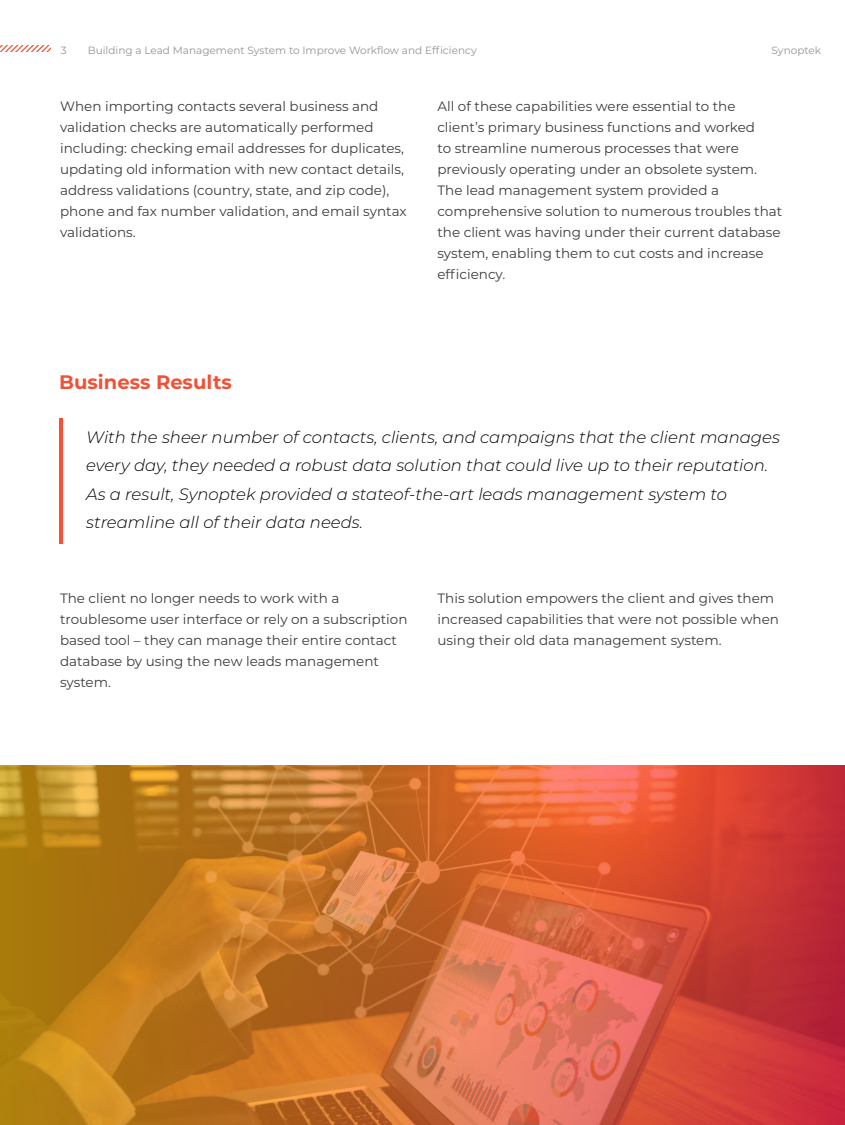
<style>
.page{position:relative;width:845px;height:1125px;background:#fff}
.page>*{position:absolute;margin:0;border:0;box-sizing:border-box;transform-origin:0 0}
.t1{font:700 19.5px "Montserrat";color:#f05238}
.t2{font:italic 300 16.5px/28.5px "Montserrat";color:#000}
.t3{font:13.5px/21px "Montserrat";color:#3c3c3c}
.t4{font:10.5px "Montserrat";color:#949494}
</style>
<div class="page">
<svg style="left:0;top:45px;width:50px;height:7px"></svg>
<hr style="left:60px;top:418px;width:3px;height:126px;background:#f84f35">
<img style="left:0;top:765px;width:844px;height:360px">
<p class="t4" style="left:61px;top:43px;width:7px">3</p>
<p class="t4" style="left:88px;top:43px;width:390px">Building a Lead Management System to Improve Workflow and Efficiency</p>
<p class="t4" style="left:771px;top:43px;width:51px">Synoptek</p>
<p class="t3" style="left:60px;top:95px;width:348px">When importing contacts several business and validation checks are automatically performed including: checking email addresses for duplicates, updating old information with new contact details, address validations (country, state, and zip code), phone and fax number validation, and email syntax validations.</p>
<p class="t3" style="left:437px;top:95px;width:346px">All of these capabilities were essential to the client’s primary business functions and worked<br>to streamline numerous processes that were previously operating under an obsolete system.<br>The lead management system provided a comprehensive solution to numerous troubles that the client was having under their current database system, enabling them to cut costs and increase efficiency.</p>
<h1 class="t1" style="left:59px;top:368px;width:174px">Business Results</h1>
<p class="t2" style="left:86px;top:422px;width:695px">With the sheer number of contacts, clients, and campaigns that the client manages every day, they needed a robust data solution that could live up to their reputation.<br>As a result, Synoptek provided a stateof-the-art leads management system to streamline all of their data needs.</p>
<p class="t3" style="left:60px;top:587px;width:349px">The client no longer needs to work with a troublesome user interface or rely on a subscription based tool – they can manage their entire contact database by using the new leads management system.</p>
<p class="t3" style="left:437px;top:587px;width:343px">This solution empowers the client and gives them increased capabilities that were not possible when using their old data management system.</p>
</div>
